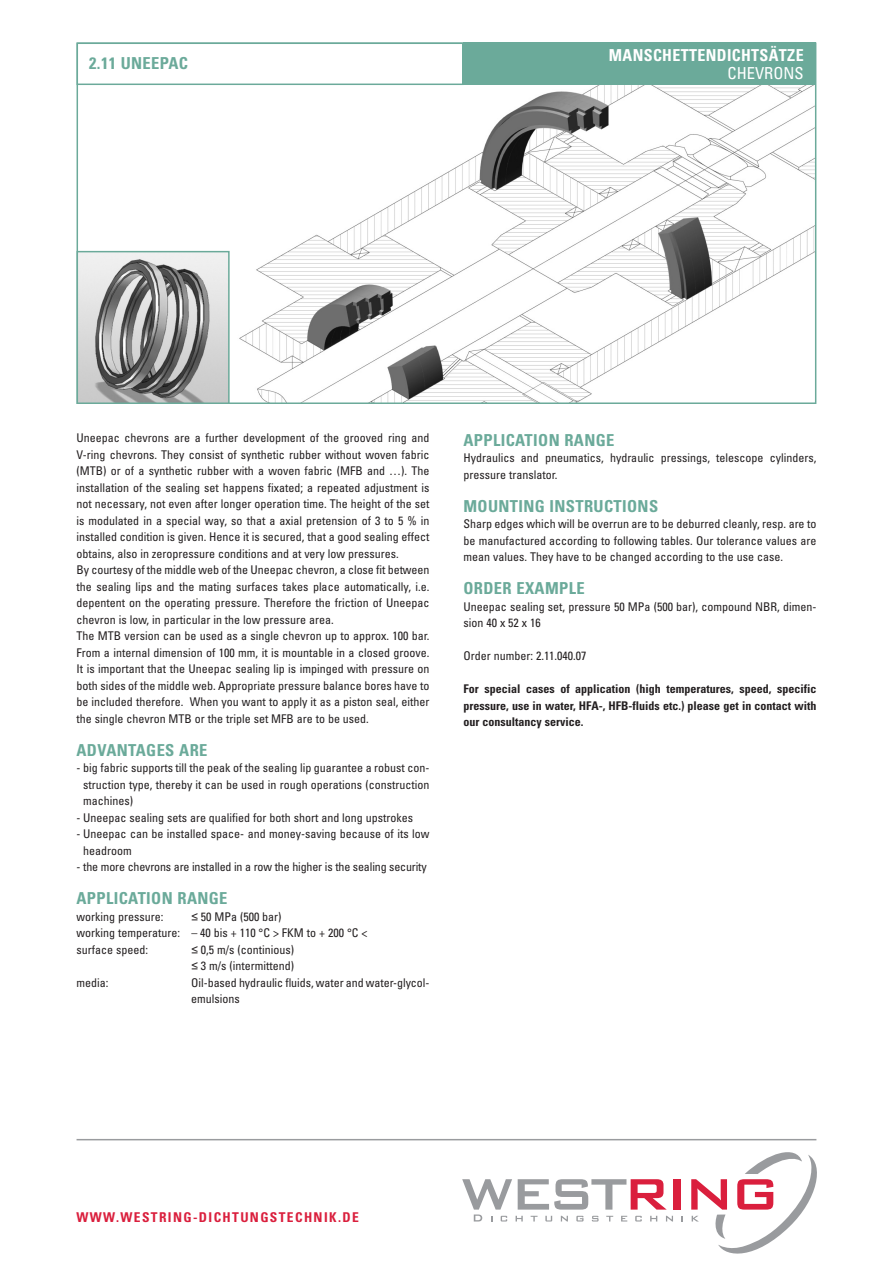
<style>
.page{position:relative;width:893px;height:1263px;background:#fff}
.page>*{position:absolute;margin:0;border:0;box-sizing:border-box;transform-origin:0 0}
.t1{font:700 condensed 16.5px "Univers";letter-spacing:.02em;color:#6baa9a}
.t2{font:700 condensed 16.5px "Univers";letter-spacing:.02em;color:#fff}
.t3{font:condensed 16.5px "Univers";color:#fff}
.t4{font:700 condensed 13.5px "Univers";letter-spacing:.1em;color:#da1f3d}
.t5{font:condensed 12px/16.5px "Univers";color:#231f20}
.t6{font:700 condensed 12px/16.5px "Univers";color:#231f20;text-align:justify}
.s1{font-family:"Arial";font-stretch:normal}
</style>
<div class="page">
<img style="left:347px;top:85px;width:466px;height:145px">
<div style="left:463px;top:43px;width:353px;height:42px;background:#6baa9a"></div>
<div style="left:77px;top:43px;width:386px;height:42px;border:2px solid #6baa9a"></div>
<div style="left:673px;top:1179px;width:7px;height:30px;background:#da1f3d"></div>
<svg style="left:462px;top:1179px;width:211px;height:42px"></svg>
<svg style="left:691px;top:1152px;width:126px;height:101px"></svg>
<hr style="left:77px;top:1139px;width:739px;height:1px;background:#999b9e">
<img style="left:76px;top:230px;width:741px;height:174px">
<h1 class="t1" style="left:89px;top:57px;width:100px">2.11 UNEEPAC</h1>
<h1 class="t2" style="left:609px;top:49px;width:196px">MANSCHETTENDICHTSÄTZE</h1>
<h1 class="t3" style="left:728px;top:67px;width:78px">CHEVRONS</h1>
<p class="t5" style="left:77px;top:431px;width:354px">Uneepac chevrons are a further development of the grooved ring and V-ring chevrons. They consist of synthetic rubber without woven fabric (MTB) or of a synthetic rubber with a woven fabric (MFB and …). The installation of the sealing set happens fixated; a repeated adjustment is not necessary, not even after longer operation time. The height of the set is modulated in a special way, so that a axial pretension of 3 to 5 % in installed condition is given. Hence it is secured, that a good sealing effect obtains, also in zeropressure conditions and at very low pressures.<br>By courtesy of the middle web of the Uneepac chevron, a close fit between the sealing lips and the mating surfaces takes place automatically, i.e. depentent on the operating pressure. Therefore the friction of Uneepac chevron is low, in particular in the low pressure area.<br>The MTB version can be used as a single chevron up to approx. 100 bar.<br>From a internal dimension of 100 mm, it is mountable in a closed groove.<br>It is important that the Uneepac sealing lip is impinged with pressure on both sides of the middle web. Appropriate pressure balance bores have to be included therefore. When you want to apply it as a piston seal, either the single chevron MTB or the triple set MFB are to be used.</p>
<h1 class="t1" style="left:77px;top:744px;width:132px">ADVANTAGES ARE</h1>
<p class="t5" style="left:83px;top:761px;width:348px;text-align:justify;text-indent:-7px">- big fabric supports till the peak of the sealing lip guarantee a robust con&shy;struction type, thereby it can be used in rough operations (construction machines)</p>
<p class="t5" style="left:77px;top:810px;width:338px">- Uneepac sealing sets are qualified for both short and long upstrokes</p>
<p class="t5" style="left:83px;top:827px;width:348px;text-indent:-7px">- Uneepac can be installed space- and money-saving because of its low headroom</p>
<p class="t5" style="left:77px;top:860px;width:352px">- the more chevrons are installed in a row the higher is the sealing security</p>
<h1 class="t1" style="left:77px;top:892px;width:152px">APPLICATION RANGE</h1>
<p class="t5" style="left:77px;top:909px;width:88px">working pressure:</p>
<p class="t5" style="left:77px;top:909px;width:292px;text-indent:115px"><span class="s1">≤</span> 50 MPa (500 bar)<br>working temperature: – 40 bis + 110 °C &gt; FKM to + 200 °C &lt; surface speed:</p>
<p class="t5" style="left:191px;top:942px;width:104px"><span class="s1">≤</span> 0,5 m/s (continious) <span class="s1">≤</span> 3 m/s (intermittend)</p>
<p class="t5" style="left:77px;top:975px;width:33px">media:</p>
<p class="t5" style="left:191px;top:975px;width:240px">Oil-based hydraulic fluids, water and water-glycol&shy;emulsions</p>
<h1 class="t1" style="left:463px;top:434px;width:152px">APPLICATION RANGE</h1>
<p class="t5" style="left:463px;top:451px;width:354px">Hydraulics and pneumatics, hydraulic pressings, telescope cylinders, pressure translator.</p>
<h1 class="t1" style="left:463px;top:500px;width:196px">MOUNTING INSTRUCTIONS</h1>
<p class="t5" style="left:463px;top:517px;width:354px;text-align:justify">Sharp edges which will be overrun are to be deburred cleanly, resp. are to be manufactured according to following tables. Our tolerance values are mean values. They have to be changed according to the use case.</p>
<h1 class="t1" style="left:463px;top:582px;width:123px">ORDER EXAMPLE</h1>
<p class="t5" style="left:463px;top:599px;width:354px">Uneepac sealing set, pressure 50 MPa (500 bar), compound NBR, dimen&shy;sion 40 x 52 x 16</p>
<p class="t5" style="left:463px;top:649px;width:125px">Order number: 2.11.040.07</p>
<p class="t6" style="left:463px;top:682px;width:354px">For special cases of application (high temperatures, speed, specific pressure, use in water, HFA-, HFB-fluids etc.) please get in contact with our consultancy service.</p>
<p class="t4" style="left:77px;top:1213px;width:284px">WWW.WESTRING-DICHTUNGSTECHNIK.DE</p>
</div>
